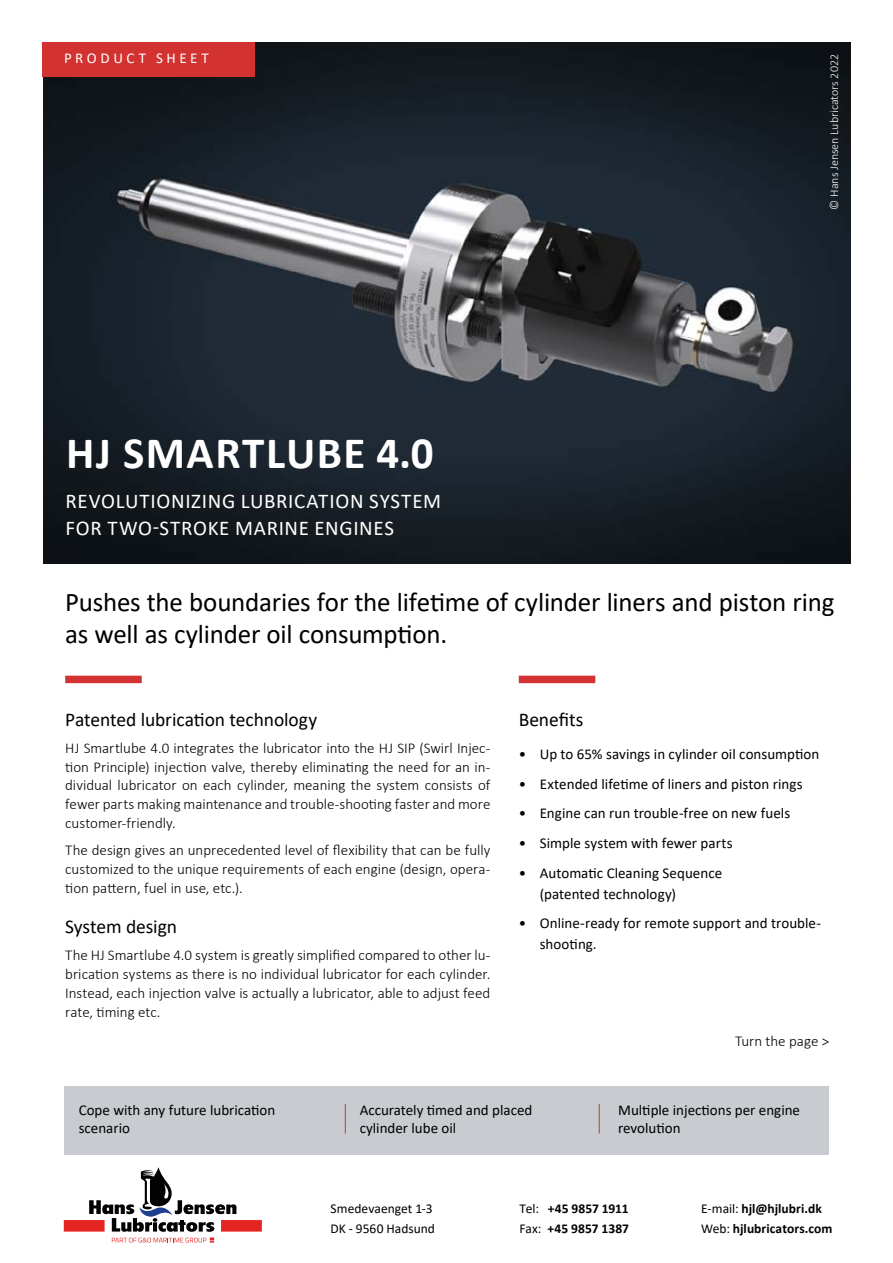
<style>
.page{position:relative;width:893px;height:1263px;background:#fff}
.page>*{position:absolute;margin:0;border:0;box-sizing:border-box;transform-origin:0 0}
.t1{font:700 45px "Calibri";letter-spacing:.035em;color:#fff}
.t2{font:27px/32.4px "Calibri";letter-spacing:-.01em;color:#000}
.t3{font:21px/27px "Calibri";letter-spacing:.035em;color:#fff}
.t4{font:19.5px "Calibri";letter-spacing:-.005em;color:#000}
.t5{font:300 15px/18.8px "Calibri";color:#000;text-align:justify}
.t6{font:15px/18px "Calibri";color:#000}
.t7{font:15px "Calibri";letter-spacing:.24em;color:#fff}
.t8{font:700 13.5px "Calibri";letter-spacing:.005em;color:#000}
.t9{font:13.5px "Calibri";letter-spacing:.005em;color:#000}
.t10{font:300 12px "Calibri";color:#fff}
.s1{font-weight:400}
</style>
<div class="page">
<svg style="left:64px;top:1167px;width:198px;height:75px"></svg>
<div style="left:65px;top:1086px;width:764px;height:68px;background:#c8cbd0"></div>
<img style="left:43px;top:43px;width:807px;height:520px">
<div style="left:65px;top:676px;width:77px;height:7px;background:#d33330"></div>
<div style="left:519px;top:676px;width:76px;height:7px;background:#d33330"></div>
<svg style="left:345px;top:1104px;width:1px;height:29px"></svg>
<svg style="left:599px;top:1104px;width:1px;height:29px"></svg>
<div style="left:43px;top:43px;width:212px;height:34px;background:#d33330"></div>
<p class="t7" style="left:64px;top:49px;width:146px">PRODUCT SHEET</p>
<h1 class="t1" style="left:66px;top:426px;width:369px">HJ SMARTLUBE 4.0</h1>
<h3 class="t3" style="left:66px;top:487px;width:377px">REVOLUTIONIZING LUBRICATION SYSTEM<br>FOR TWO-STROKE MARINE ENGINES</h3>
<p class="t10" style="left:830px;top:210px;width:157px;rotate:-90deg">© Hans Jensen Lubricators 2022</p>
<h2 class="t2" style="left:65px;top:585px;width:771px">Pushes the boundaries for the lifetime of cylinder liners and piston ring as well as cylinder oil consumption.</h2>
<h3 class="t4" style="left:65px;top:706px;width:254px">Patented lubrication technology</h3>
<p class="t5" style="left:65px;top:740px;width:427px">HJ Smartlube 4.0 integrates the lubricator into the HJ SIP (Swirl Injec&shy;tion Principle) injection valve, thereby eliminating the need for an in&shy;dividual lubricator on each cylinder, meaning the system consists of fewer parts making maintenance and trouble-shooting faster and more customer-friendly.</p>
<p class="t5" style="left:65px;top:841px;width:427px">The design gives an unprecedented level of flexibility that can be fully customized to the unique requirements of each engine (design, opera&shy;tion pattern, fuel in use, etc.).</p>
<h3 class="t4" style="left:65px;top:913px;width:113px">System design</h3>
<p class="t5" style="left:65px;top:946px;width:427px">The HJ Smartlube 4.0 system is greatly simplified compared to other lu&shy;brication systems as there is no individual lubricator for each cylinder.<br>Instead, each injection valve is actually a lubricator, able to adjust feed rate, timing etc.</p>
<h3 class="t4" style="left:519px;top:706px;width:66px">Benefits</h3>
<p class="t6" style="left:519px;top:745px;width:302px">• Up to 65% savings in cylinder oil consumption</p>
<p class="t6" style="left:519px;top:775px;width:285px">• Extended lifetime of liners and piston rings</p>
<p class="t6" style="left:519px;top:804px;width:273px">• Engine can run trouble-free on new fuels</p>
<p class="t6" style="left:519px;top:834px;width:215px">• Simple system with fewer parts</p>
<p class="t6" style="left:540px;top:862px;width:184px;line-height:21px;text-indent:-21px">• Automatic Cleaning Sequence (patented technology)</p>
<p class="t6" style="left:540px;top:912px;width:283px;line-height:21px;text-indent:-21px">• Online-ready for remote support and trouble&shy;shooting.</p>
<p class="t5" style="left:735px;top:1031px;width:96px">Turn the page &gt;</p>
<p class="t6" style="left:79px;top:1101px;width:198px">Cope with any future lubrication scenario</p>
<p class="t6" style="left:360px;top:1101px;width:174px">Accurately timed and placed cylinder lube oil</p>
<p class="t6" style="left:618px;top:1101px;width:183px">Multiple injections per engine revolution</p>
<p class="t9" style="left:331px;top:1204px;width:104px">Smedevaenget 1-3</p>
<p class="t8" style="left:520px;top:1204px;width:111px"><span class="s1">Tel:</span> +45 9857 1911</p>
<p class="t8" style="left:701px;top:1204px;width:122px"><span class="s1">E-mail:</span> hjl@hjlubri.dk</p>
<p class="t9" style="left:331px;top:1223px;width:106px">DK - 9560 Hadsund</p>
<p class="t8" style="left:520px;top:1224px;width:111px"><span class="s1">Fax:</span> +45 9857 1387</p>
<p class="t8" style="left:701px;top:1224px;width:133px"><span class="s1">Web:</span> hjlubricators.com</p>
</div>
